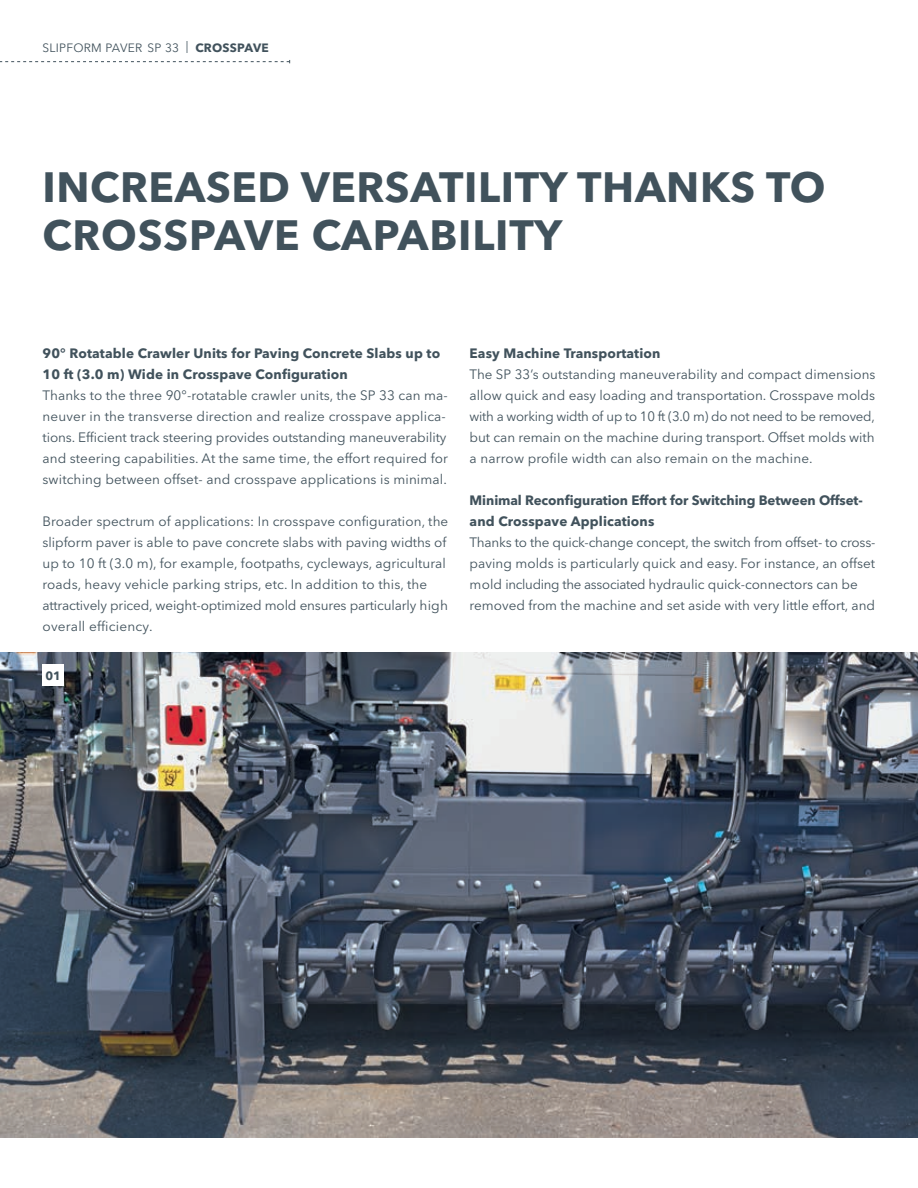
<style>
.page{position:relative;width:918px;height:1188px;background:#fff}
.page>*{position:absolute;margin:0;border:0;box-sizing:border-box;transform-origin:0 0}
.t1{font:700 42px/48px "Avenir Next LT Pro";letter-spacing:.015em;color:#41525c}
.t2{font:13.5px/21px "Avenir Next LT Pro";letter-spacing:.005em;color:#41525c}
.t3{font:700 13.5px/21px "Avenir Next LT Pro";letter-spacing:.01em;color:#41525c}
.t4{font:12px "Avenir Next LT Pro";letter-spacing:.02em;color:#41525c}
.t5{font:700 12px "Avenir Next LT Pro";color:#41525c}
.s1{font-weight:700}
</style>
<div class="page">
<svg style="left:0;top:60px;width:290px;height:3px"></svg>
<img style="left:0;top:652px;width:918px;height:485px">
<div style="left:43px;top:665px;width:21px;height:21px;background:#fff"></div>
<p class="t4" style="left:43px;top:40px;width:228px">SLIPFORM PAVER SP 33 | <span class="s1">CROSSPAVE</span></p>
<h1 class="t1" style="left:43px;top:163px;width:785px">INCREASED VERSATILITY THANKS TO<br>CROSSPAVE CAPABILITY</h1>
<p class="t3" style="left:43px;top:343px;width:399px">90° Rotatable Crawler Units for Paving Concrete Slabs up to<br>10 ft (3.0 m) Wide in Crosspave Configuration</p>
<p class="t2" style="left:43px;top:385px;width:407px">Thanks to the three 90°-rotatable crawler units, the SP 33 can ma&shy;neuver in the transverse direction and realize crosspave applica&shy;tions. Efficient track steering provides outstanding maneuverability and steering capabilities. At the same time, the effort required for switching between offset- and crosspave applications is minimal.</p>
<p class="t2" style="left:43px;top:511px;width:407px">Broader spectrum of applications: In crosspave configuration, the slipform paver is able to pave concrete slabs with paving widths of up to 10 ft (3.0 m), for example, footpaths, cycleways, agricultural roads, heavy vehicle parking strips, etc. In addition to this, the attractively priced, weight-optimized mold ensures particularly high overall efficiency.</p>
<p class="t5" style="left:45px;top:668px;width:17px">01</p>
<p class="t3" style="left:470px;top:343px;width:192px">Easy Machine Transportation</p>
<p class="t2" style="left:470px;top:364px;width:407px;text-align:justify">The SP 33’s outstanding maneuverability and compact dimensions allow quick and easy loading and transportation. Crosspave molds with a working width of up to 10 ft (3.0 m) do not need to be removed, but can remain on the machine during transport. Offset molds with a narrow profile width can also remain on the machine.</p>
<p class="t3" style="left:470px;top:490px;width:395px">Minimal Reconfiguration Effort for Switching Between Offset&shy;and Crosspave Applications</p>
<p class="t2" style="left:470px;top:532px;width:407px">Thanks to the quick-change concept, the switch from offset- to cross&shy;paving molds is particularly quick and easy. For instance, an offset mold including the associated hydraulic quick-connectors can be removed from the machine and set aside with very little effort, and</p>
</div>
